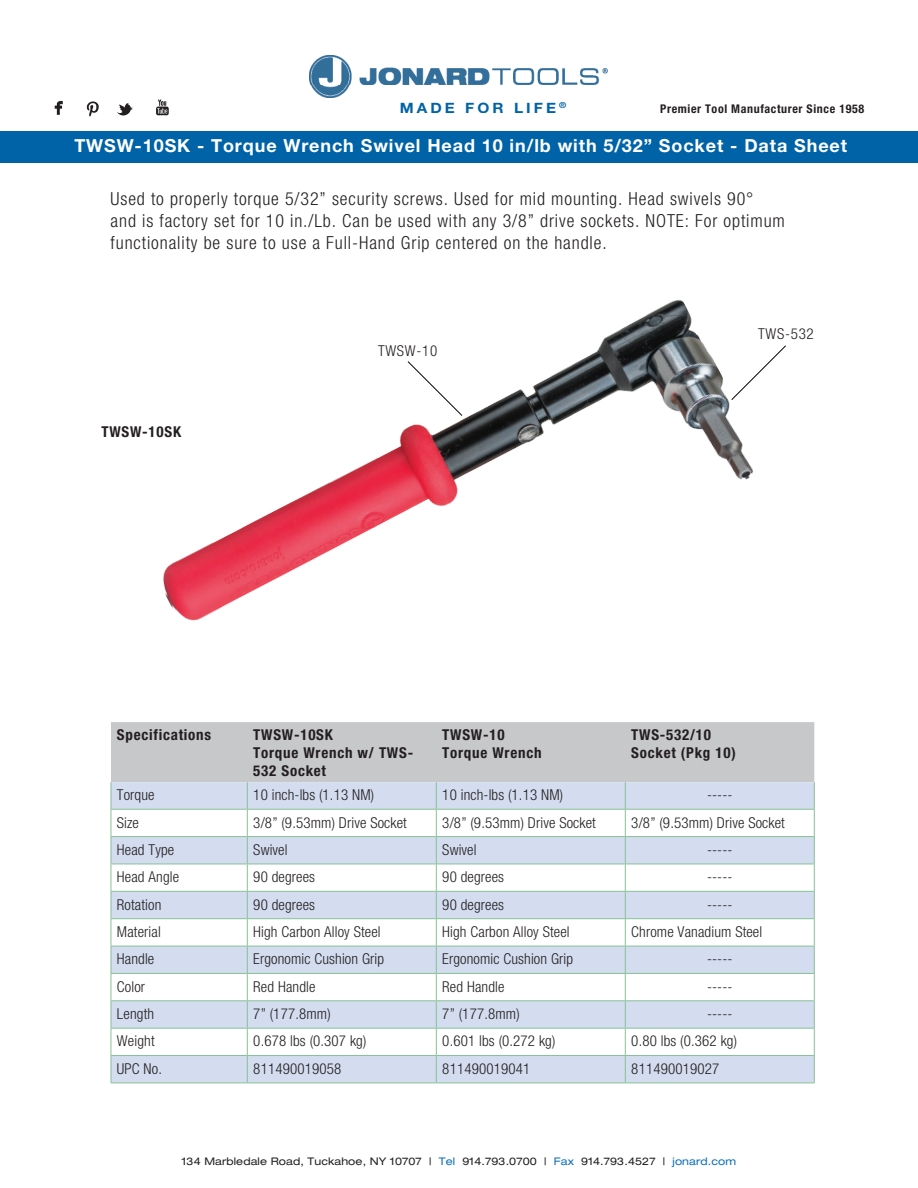
<style>
.page{position:relative;width:918px;height:1188px;background:#fff}
.page>*{position:absolute;margin:0;border:0;box-sizing:border-box;transform-origin:0 0}
.t1{font:300 condensed 18px/21.6px "Helvetica Neue";letter-spacing:.05em;color:#231f20}
.t2{font:700 18px "Helvetica Neue";letter-spacing:.05em;color:#fff}
.t3{font:300 condensed 15px "Helvetica Neue";letter-spacing:.01em;color:#231f20}
.t4{font:700 condensed 15px/18px "Helvetica Neue";letter-spacing:.05em;color:#231f20}
.t5{font:700 14.25px "Helvetica Neue";letter-spacing:.2em;color:#0163a7;scale:1.08 1}
.t6{font:700 condensed 12px "Helvetica Neue";letter-spacing:.05em;color:#231f20}
.t7{font:expanded 10.5px "Helvetica Neue";letter-spacing:.01em;color:#231f20}
.s1{color:#0e6eb8}
</style>
<div class="page">
<img style="left:309px;top:55px;width:298px;height:43px">
<img style="left:54px;top:99px;width:115px;height:18px">
<div style="left:0;top:131px;width:918px;height:32px;background:#0163a7"></div>
<svg style="left:111px;top:722px;width:704px;height:361px"></svg>
<hr style="left:111px;top:1083px;width:136px;height:1px;background:#87c197">
<hr style="left:247px;top:1083px;width:189px;height:1px;background:#87c197">
<hr style="left:436px;top:1083px;width:189px;height:1px;background:#87c197">
<hr style="left:625px;top:1083px;width:190px;height:1px;background:#87c197">
<img style="left:149px;top:300px;width:620px;height:442px">
<svg style="left:407px;top:361px;width:56px;height:56px"></svg>
<svg style="left:731px;top:345px;width:55px;height:56px"></svg>
<p class="t5" style="left:400px;top:99px;width:156px">MADE FOR LIFE <sup>®</sup></p>
<p class="t6" style="left:660px;top:101px;width:205px">Premier Tool Manufacturer Since 1958</p>
<p class="t2" style="left:74px;top:135px;width:774px">TWSW-10SK - Torque Wrench Swivel Head 10 in/lb with 5/32” Socket - Data Sheet</p>
<p class="t1" style="left:111px;top:188px;width:676px">Used to properly torque 5/32” security screws. Used for mid mounting. Head swivels 90°<br>and is factory set for 10 in./Lb. Can be used with any 3/8” drive sockets. NOTE: For optimum functionality be sure to use a Full-Hand Grip centered on the handle.</p>
<p class="t4" style="left:102px;top:423px;width:81px">TWSW-10SK</p>
<p class="t3" style="left:378px;top:342px;width:61px">TWSW-10</p>
<p class="t3" style="left:758px;top:325px;width:57px">TWS-532</p>
<p class="t4" style="left:117px;top:726px;width:96px">Specifications</p>
<p class="t4" style="left:253px;top:726px;width:161px">TWSW-10SK<br>Torque Wrench w/ TWS-<br>532 Socket</p>
<p class="t4" style="left:442px;top:726px;width:101px">TWSW-10<br>Torque Wrench</p>
<p class="t4" style="left:631px;top:726px;width:106px">TWS-532/10<br>Socket (Pkg 10)</p>
<p class="t3" style="left:117px;top:786px;width:39px">Torque</p>
<p class="t3" style="left:253px;top:786px;width:122px">10 inch-lbs (1.13 NM)</p>
<p class="t3" style="left:442px;top:786px;width:122px">10 inch-lbs (1.13 NM)</p>
<p class="t3" style="left:707px;top:786px;width:27px">-----</p>
<p class="t3" style="left:117px;top:814px;width:24px">Size</p>
<p class="t3" style="left:253px;top:814px;width:155px">3/8” (9.53mm) Drive Socket</p>
<p class="t3" style="left:442px;top:814px;width:155px">3/8” (9.53mm) Drive Socket</p>
<p class="t3" style="left:631px;top:814px;width:155px">3/8” (9.53mm) Drive Socket</p>
<p class="t3" style="left:117px;top:841px;width:59px">Head Type</p>
<p class="t3" style="left:253px;top:841px;width:36px">Swivel</p>
<p class="t3" style="left:442px;top:841px;width:36px">Swivel</p>
<p class="t3" style="left:707px;top:841px;width:27px">-----</p>
<p class="t3" style="left:117px;top:868px;width:64px">Head Angle</p>
<p class="t3" style="left:253px;top:868px;width:63px">90 degrees</p>
<p class="t3" style="left:442px;top:868px;width:63px">90 degrees</p>
<p class="t3" style="left:707px;top:868px;width:27px">-----</p>
<p class="t3" style="left:117px;top:896px;width:46px">Rotation</p>
<p class="t3" style="left:253px;top:896px;width:63px">90 degrees</p>
<p class="t3" style="left:442px;top:896px;width:63px">90 degrees</p>
<p class="t3" style="left:707px;top:896px;width:27px">-----</p>
<p class="t3" style="left:117px;top:923px;width:45px">Material</p>
<p class="t3" style="left:253px;top:923px;width:129px">High Carbon Alloy Steel</p>
<p class="t3" style="left:442px;top:923px;width:129px">High Carbon Alloy Steel</p>
<p class="t3" style="left:631px;top:923px;width:132px">Chrome Vanadium Steel</p>
<p class="t3" style="left:117px;top:950px;width:39px">Handle</p>
<p class="t3" style="left:253px;top:950px;width:132px">Ergonomic Cushion Grip</p>
<p class="t3" style="left:442px;top:950px;width:132px">Ergonomic Cushion Grip</p>
<p class="t3" style="left:707px;top:950px;width:27px">-----</p>
<p class="t3" style="left:117px;top:978px;width:30px">Color</p>
<p class="t3" style="left:253px;top:978px;width:64px">Red Handle</p>
<p class="t3" style="left:442px;top:978px;width:64px">Red Handle</p>
<p class="t3" style="left:707px;top:978px;width:27px">-----</p>
<p class="t3" style="left:117px;top:1005px;width:39px">Length</p>
<p class="t3" style="left:253px;top:1005px;width:79px">7” (177.8mm)</p>
<p class="t3" style="left:442px;top:1005px;width:79px">7” (177.8mm)</p>
<p class="t3" style="left:707px;top:1005px;width:27px">-----</p>
<p class="t3" style="left:117px;top:1032px;width:39px">Weight</p>
<p class="t3" style="left:253px;top:1032px;width:115px">0.678 lbs (0.307 kg)</p>
<p class="t3" style="left:442px;top:1032px;width:115px">0.601 lbs (0.272 kg)</p>
<p class="t3" style="left:631px;top:1032px;width:107px">0.80 lbs (0.362 kg)</p>
<p class="t3" style="left:117px;top:1060px;width:47px">UPC No.</p>
<p class="t3" style="left:253px;top:1060px;width:90px">811490019058</p>
<p class="t3" style="left:442px;top:1060px;width:90px">811490019041</p>
<p class="t3" style="left:631px;top:1060px;width:90px">811490019027</p>
<p class="t7" style="left:182px;top:1154px;width:556px">134 Marbledale Road, Tuckahoe, NY 10707 | <span class="s1">Tel</span> 914.793.0700 | <span class="s1">Fax</span> 914.793.4527 | <span class="s1">jonard.com</span></p>
</div>
